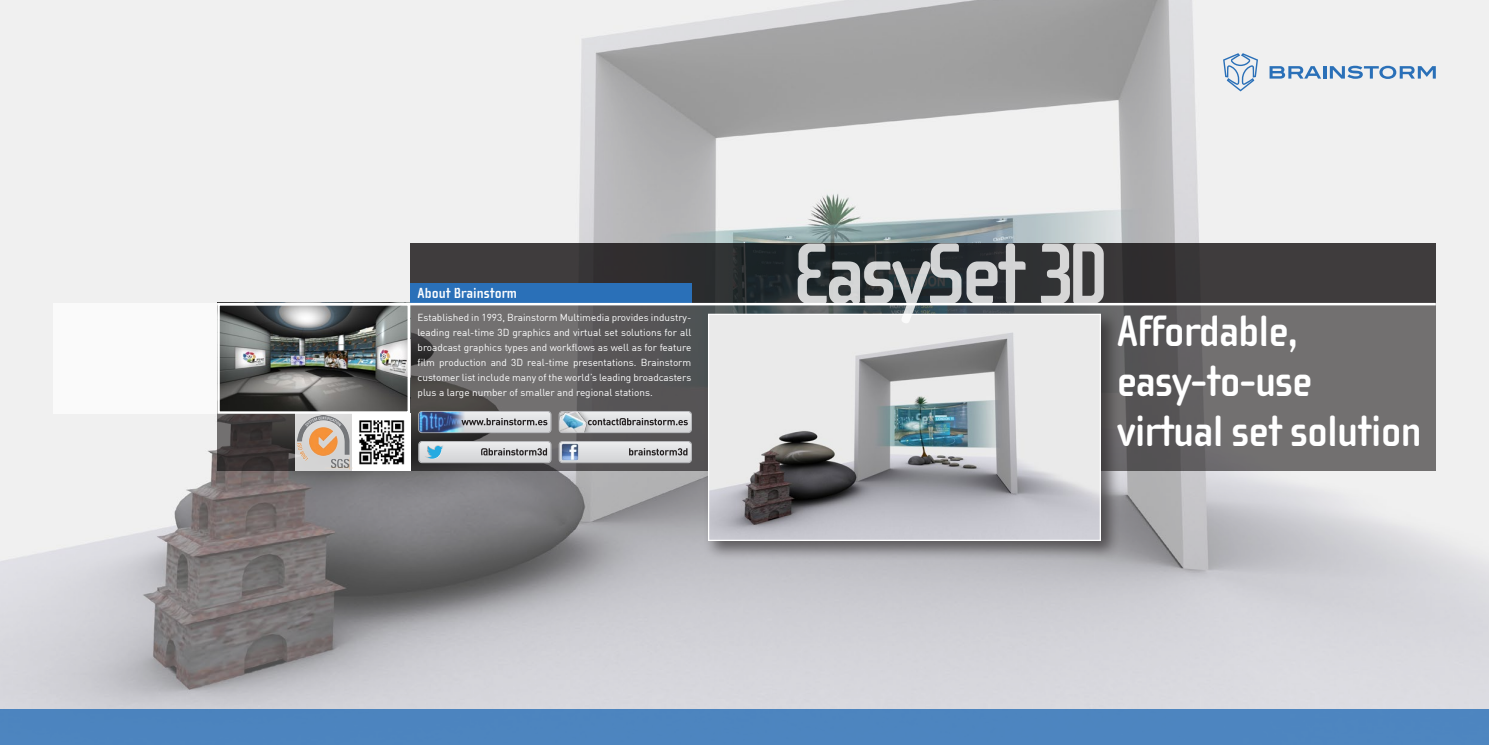
<style>
.page{position:relative;width:1489px;height:745px;background:#fff}
.page>*{position:absolute;margin:0;border:0;box-sizing:border-box;transform-origin:0 0}
.t1{font:700 45px/50px "Cholla Sans";letter-spacing:-.02em;color:#fff}
.t2{font:700 15px "Cholla Sans";color:#fff}
.t3{font:10px/15px "DIN";color:#fff;text-align:justify}
</style>
<div class="page">
<img style="left:0;top:0;width:1488px;height:709px">
<svg style="left:217px;top:305px;width:1218px;height:165px;background:#666464"></svg>
<div style="left:53px;top:303px;width:166px;height:110px;background:#fff"></div>
<svg style="left:410px;top:243px;width:1025px;height:60px;background:#373537"></svg>
<img style="left:220px;top:306px;width:187px;height:104px">
<div style="left:217px;top:303px;width:193px;height:110px;border:2px solid #fff"></div>
<img style="left:354px;top:413px;width:56px;height:57px">
<svg style="left:1222px;top:53px;width:35px;height:38px"></svg>
<svg style="left:1269px;top:66px;width:166px;height:13px"></svg>
<div style="left:410px;top:283px;width:281px;height:20px;background:#2a70b8"></div>
<div style="left:703px;top:309px;width:416px;height:251px;background:#231f20;opacity:.6"></div>
<img style="left:710px;top:315px;width:388px;height:223px">
<div style="left:708px;top:313px;width:392px;height:227px;border:1px solid #fff"></div>
<svg style="left:1040px;top:243px;width:63px;height:60px;background:#8e8e8e"></svg>
<svg style="left:797px;top:243px;width:228px;height:80px;background:#787c7e"></svg>
<hr style="left:217px;top:303px;width:1218px;height:2px;background:#fff">
<svg style="left:559px;top:411px;width:132px;height:21px;background:#bfc4c7"></svg>
<svg style="left:419px;top:411px;width:131px;height:21px;background:#9ea9bb"></svg>
<svg style="left:559px;top:441px;width:132px;height:21px;background:#c7c9ce"></svg>
<svg style="left:419px;top:441px;width:131px;height:21px;background:#c6ccd0"></svg>
<div style="left:295px;top:412px;width:59px;height:58px;background:linear-gradient(to right,#dad9d8,#ddd)"></div>
<img style="left:297px;top:415px;width:56px;height:54px">
<div style="left:0;top:709px;width:1488px;height:35px;background:#4d85bf"></div>
<h2 class="t2" style="left:417px;top:284px;width:101px">About Brainstorm</h2>
<p class="t3" style="left:417px;top:309px;width:275px">Established in 1993, Brainstorm Multimedia provides industry&shy;leading real-time 3D graphics and virtual set solutions for all broadcast graphics types and workflows as well as for feature film production and 3D real-time presentations. Brainstorm customer list include many of the world’s leading broadcasters plus a large number of smaller and regional stations.</p>
<h1 class="t1" style="left:1116px;top:307px;width:306px">Affordable, easy-to-use virtual set solution</h1>
</div>
